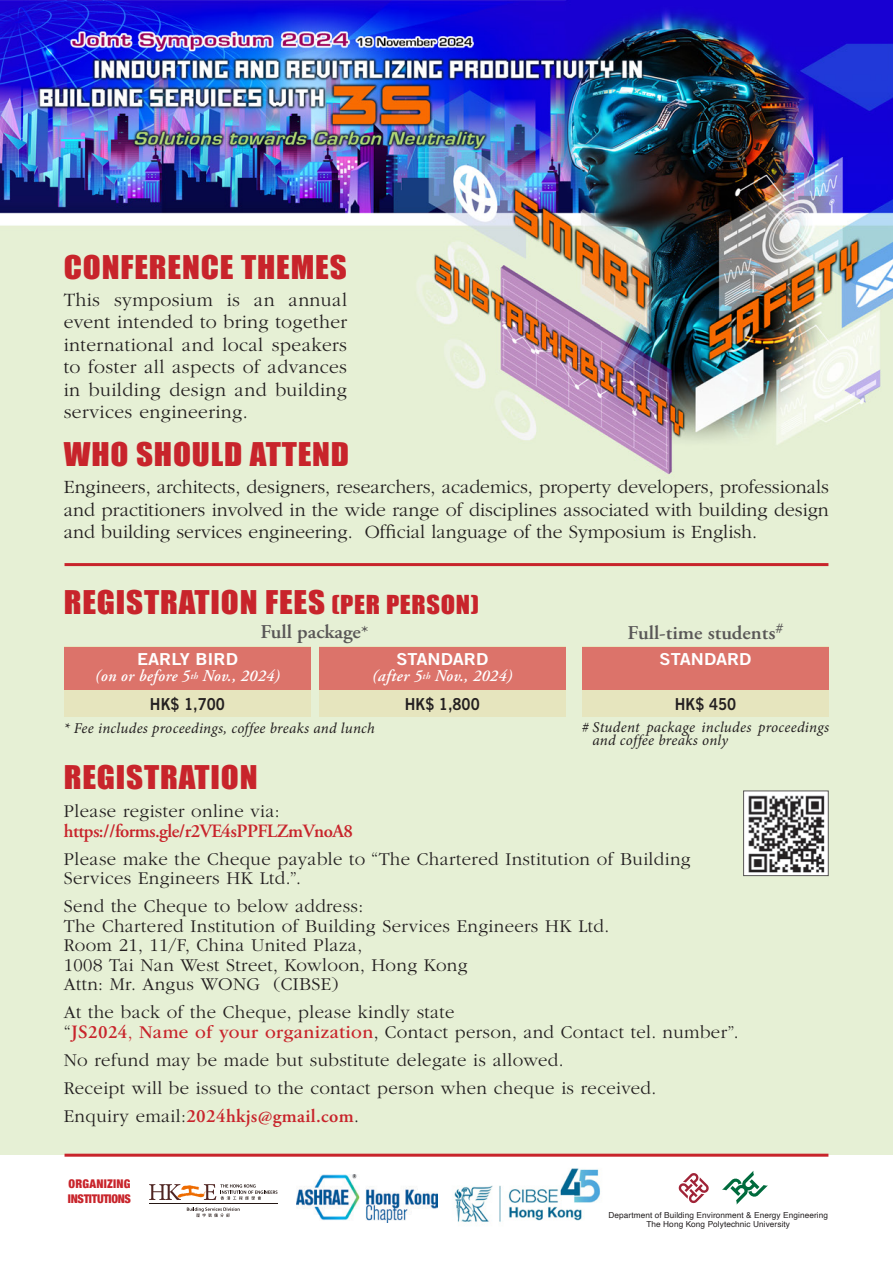
<style>
.page{position:relative;width:893px;height:1263px;background:#fff}
.page>*{position:absolute;margin:0;border:0;box-sizing:border-box;transform-origin:0 0}
.t1{font:30px "Impact";letter-spacing:.025em;color:#c8242b;scale:1.1 1}
.t2{font:300 19.5px/22.5px "ITC Garamond Std";letter-spacing:.01em;color:#231f20;text-align:justify}
.t3{font:600 19.5px "Adobe Garamond Pro";color:#595757;scale:1.05 1}
.t4{font:300 18.75px/19.5px "ITC Garamond Std";letter-spacing:.02em;color:#231f20}
.t5{font:600 18.75px "Adobe Garamond Pro";letter-spacing:-.03em;color:#c8242b}
.t6{font:600 18.75px "Adobe Garamond Pro";letter-spacing:.02em;color:#c8242b}
.t7{font:16.5px "Trade Gothic LT Std Bd 2";color:#fff;scale:1.1 1}
.t8{font:italic 600 16.5px "Adobe Garamond Pro";letter-spacing:.025em;color:#fff;scale:.96 1}
.t9{font:16.5px "Trade Gothic LT Std Bd 2";color:#231f20;scale:.9 1}
.t10{font:italic 600 16.5px "Adobe Garamond Pro";letter-spacing:.025em;color:#fff}
.t11{font:italic 15px/13.5px "Minion Pro";letter-spacing:.015em;color:#231f20}
.t12{font:900 condensed 12px "Helvetica Neue";letter-spacing:-.025em;color:#c8242b}
.t13{font:900 condensed 12px "Helvetica Neue";letter-spacing:.02em;color:#c8242b}
.t14{font:8.25px "Helvetica";letter-spacing:.01em;color:#231f20}
.s1{font-size:24px}
.s2{font-size:18px}
.s3{font-family:"Adobe Garamond Pro";font-weight:600;color:#c8242b}
.s4{color:#c8242b}
.s5{font-weight:400;color:#c8242b}
.s6{font-family:"ITC Garamond Std";font-weight:300;color:#231f20}
</style>
<div class="page">
<img style="left:0;top:0;width:893px;height:1155px">
<svg style="left:722px;top:1171px;width:46px;height:33px"></svg>
<svg style="left:743px;top:791px;width:85px;height:85px"></svg>
<img style="left:181px;top:1185px;width:23px;height:12px">
<svg style="left:187px;top:1207px;width:53px;height:10px"></svg>
<hr style="left:149px;top:1203px;width:129px;height:1px;background:#241714">
<svg style="left:149px;top:1184px;width:32px;height:16px"></svg>
<svg style="left:204px;top:1184px;width:73px;height:16px"></svg>
<hr style="left:65px;top:563px;width:763px;height:3px;background:#c8242b">
<hr style="left:65px;top:1154px;width:763px;height:3px;background:#c8242b">
<svg style="left:678px;top:1173px;width:31px;height:30px"></svg>
<div style="left:64px;top:647px;width:246px;height:70px;background:#e6e5be"></div>
<div style="left:319px;top:647px;width:247px;height:70px;background:#e6e5be"></div>
<div style="left:64px;top:647px;width:246px;height:42px;background:#dc736a"></div>
<div style="left:319px;top:647px;width:247px;height:42px;background:#dc736a"></div>
<div style="left:582px;top:647px;width:246px;height:70px;background:#e6e5be"></div>
<div style="left:582px;top:647px;width:246px;height:42px;background:#dc736a"></div>
<img style="left:745px;top:792px;width:82px;height:82px">
<img style="left:454px;top:1168px;width:146px;height:54px">
<img style="left:297px;top:1175px;width:141px;height:47px">
<p class="t1" style="left:64px;top:244px;width:259px">CONFERENCE THEMES</p>
<p class="t2" style="left:64px;top:288px;width:285px">This symposium is an annual event intended to bring together international and local speakers to foster all aspects of advances in building design and building services engineering.</p>
<p class="t1" style="left:64px;top:431px;width:261px">WHO SHOULD ATTEND</p>
<p class="t2" style="left:64px;top:476px;width:767px">Engineers, architects, designers, researchers, academics, property developers, professionals and practitioners involved in the wide range of disciplines associated with building design and building services engineering. Official language of the Symposium is English.</p>
<p class="t1" style="left:64px;top:579px;width:379px">REGISTRATION FEES <span class="s1">(PER PERSON)</span></p>
<p class="t3" style="left:260px;top:621px;width:105px">Full package<span class="s2">*</span></p>
<p class="t3" style="left:628px;top:622px;width:150px">Full-time students<sup>#</sup></p>
<p class="t7" style="left:137px;top:649px;width:93px">EARLY BIRD</p>
<p class="t8" style="left:95px;top:666px;width:194px">(on or before 5<sup>th</sup> Nov., 2024)</p>
<p class="t9" style="left:150px;top:693px;width:85px">HK$ 1,700</p>
<p class="t7" style="left:396px;top:649px;width:85px">STANDARD</p>
<p class="t10" style="left:372px;top:666px;width:142px">(after 5<sup>th</sup> Nov., 2024)</p>
<p class="t9" style="left:405px;top:693px;width:85px">HK$ 1,800</p>
<p class="t11" style="left:64px;top:721px;width:313px">* Fee includes proceedings, coffee breaks and lunch</p>
<p class="t7" style="left:660px;top:649px;width:85px">STANDARD</p>
<p class="t9" style="left:675px;top:693px;width:70px">HK$ 450</p>
<p class="t11" style="left:592px;top:720px;width:238px;text-indent:-11px"># Student package includes proceedings and coffee breaks only</p>
<p class="t1" style="left:64px;top:754px;width:178px">REGISTRATION</p>
<p class="t4" style="left:64px;top:802px;width:218px">Please register online via:</p>
<p class="t5" style="left:64px;top:820px;width:291px">https://forms.gle/r2VE4sPPFLZmVnoA8</p>
<p class="t4" style="left:64px;top:849px;width:628px">Please make the Cheque payable to “The Chartered Institution of Building<br>Services Engineers HK Ltd.”.</p>
<p class="t4" style="left:64px;top:897px;width:301px">Send the Cheque to below address:</p>
<p class="t4" style="left:64px;top:916px;width:547px">The Chartered Institution of Building Services Engineers HK Ltd.</p>
<p class="t4" style="left:64px;top:936px;width:300px">Room 21, 11/F, China United Plaza,</p>
<p class="t4" style="left:64px;top:955px;width:405px">1008 Tai Nan West Street, Kowloon, Hong Kong</p>
<p class="t4" style="left:64px;top:975px;width:276px">Attn: Mr. Angus WONG (CIBSE)</p>
<p class="t4" style="left:64px;top:1003px;width:392px">At the back of the Cheque, please kindly state</p>
<p class="t4" style="left:64px;top:1022px;width:676px">“<span class="s3">JS2024</span><span class="s4">,</span> <span class="s5">Name of your organization</span>, Contact person, and Contact tel. number”.</p>
<p class="t4" style="left:64px;top:1050px;width:501px">No refund may be made but substitute delegate is allowed.</p>
<p class="t4" style="left:64px;top:1078px;width:594px">Receipt will be issued to the contact person when cheque is received.</p>
<p class="t6" style="left:64px;top:1105px;width:297px"><span class="s6">Enquiry email:</span>2024hkjs@gmail.com<span class="s6">.</span></p>
<p class="t13" style="left:69px;top:1174px;width:63px">ORGANIZING</p>
<p class="t12" style="left:68px;top:1188px;width:65px">INSTITUTIONS</p>
<p class="t14" style="left:608px;top:1209px;width:221px">Department of Building Environment &amp; Energy Engineering</p>
<p class="t14" style="left:646px;top:1218px;width:145px">The Hong Kong Polytechnic University</p>
</div>
